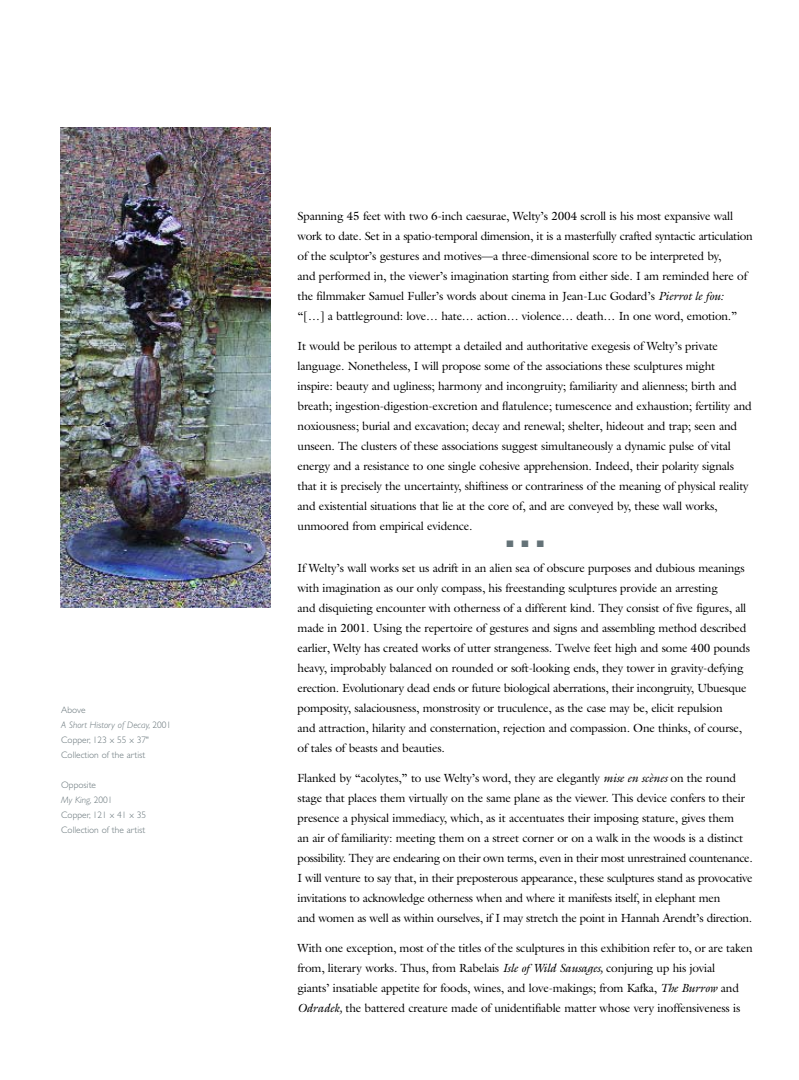
<style>
.page{position:relative;width:799px;height:1080px;background:#fff}
.page>*{position:absolute;margin:0;border:0;box-sizing:border-box;transform-origin:0 0}
.t1{font:11.88px/20px "Galliard";letter-spacing:-.015em;color:#000}
.t2{font:300 9.38px/15px "Gill Sans";color:#647277}
.t3{font:9.38px "Zapf Dingbats";color:#647277}
.s1{font-style:italic}
</style>
<div class="page">
<img style="left:60px;top:128px;width:210px;height:480px">
<p class="t2" style="left:61px;top:703px;width:112px">Above<br><span class="s1">A Short History of Decay,</span> 2001<br>Copper, 123 x 55 x 37"<br>Collection of the artist</p>
<p class="t2" style="left:61px;top:778px;width:86px">Opposite<br><span class="s1">My King,</span> 2001<br>Copper, 121 x 41 x 35<br>Collection of the artist</p>
<p class="t1" style="left:298px;top:207px;width:457px">Spanning 45 feet with two 6-inch caesurae, Welty’s 2004 scroll is his most expansive wall work to date. Set in a spatio-temporal dimension, it is a masterfully crafted syntactic articulation of the sculptor’s gestures and motives—a three-dimensional score to be interpreted by,<br>and performed in, the viewer’s imagination starting from either side. I am reminded here of the filmmaker Samuel Fuller’s words about cinema in Jean-Luc Godard’s <span class="s1">Pierrot le fou: </span>“[…] a battleground: love… hate… action… violence… death… In one word, emotion.”</p>
<p class="t1" style="left:298px;top:337px;width:456px">It would be perilous to attempt a detailed and authoritative exegesis of Welty’s private language. Nonetheless, I will propose some of the associations these sculptures might inspire: beauty and ugliness; harmony and incongruity; familiarity and alienness; birth and breath; ingestion-digestion-excretion and flatulence; tumescence and exhaustion; fertility and noxiousness; burial and excavation; decay and renewal; shelter, hideout and trap; seen and unseen. The clusters of these associations suggest simultaneously a dynamic pulse of vital energy and a resistance to one single cohesive apprehension. Indeed, their polarity signals that it is precisely the uncertainty, shiftiness or contrariness of the meaning of physical reality and existential situations that lie at the core of, and are conveyed by, these wall works, unmoored from empirical evidence.</p>
<p class="t3" style="left:506px;top:540px;width:39px">■ ■ ■</p>
<p class="t1" style="left:298px;top:559px;width:454px">If Welty’s wall works set us adrift in an alien sea of obscure purposes and dubious meanings with imagination as our only compass, his freestanding sculptures provide an arresting<br>and disquieting encounter with otherness of a different kind. They consist of five figures, all made in 2001. Using the repertoire of gestures and signs and assembling method described earlier, Welty has created works of utter strangeness. Twelve feet high and some 400 pounds heavy, improbably balanced on rounded or soft-looking ends, they tower in gravity-defying erection. Evolutionary dead ends or future biological aberrations, their incongruity, Ubuesque pomposity, salaciousness, monstrosity or truculence, as the case may be, elicit repulsion<br>and attraction, hilarity and consternation, rejection and compassion. One thinks, of course, of tales of beasts and beauties.</p>
<p class="t1" style="left:298px;top:769px;width:457px">Flanked by “acolytes,” to use Welty’s word, they are elegantly <span class="s1">mise en scènes</span> on the round stage that places them virtually on the same plane as the viewer. This device confers to their presence a physical immediacy, which, as it accentuates their imposing stature, gives them<br>an air of familiarity: meeting them on a street corner or on a walk in the woods is a distinct possibility. They are endearing on their own terms, even in their most unrestrained countenance.<br>I will venture to say that, in their preposterous appearance, these sculptures stand as provocative invitations to acknowledge otherness when and where it manifests itself, in elephant men<br>and women as well as within ourselves, if I may stretch the point in Hannah Arendt’s direction.</p>
<p class="t1" style="left:297px;top:939px;width:457px">With one exception, most of the titles of the sculptures in this exhibition refer to, or are taken from, literary works. Thus, from Rabelais <span class="s1">Isle of Wild Sausages,</span> conjuring up his jovial<br>giants’ insatiable appetite for foods, wines, and love-makings; from Kafka, <span class="s1">The Burrow</span> and <span class="s1">Odradek,</span> the battered creature made of unidentifiable matter whose very inoffensiveness is</p>
</div>
